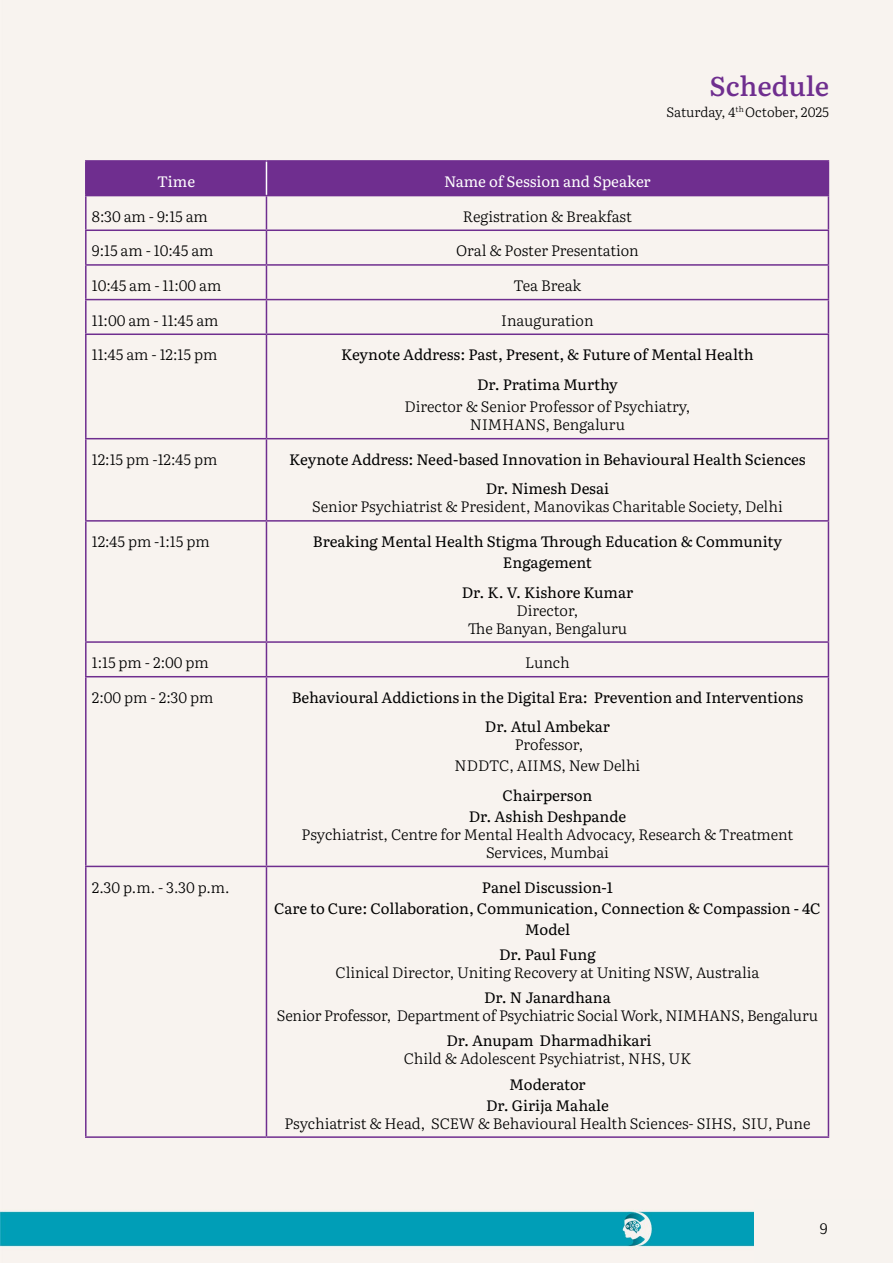
<style>
.page{position:relative;width:893px;height:1263px;background:#f8f3ef}
.page>*{position:absolute;margin:0;border:0;box-sizing:border-box;transform-origin:0 0}
.t1{font:500 27px "Literata 18 pt";letter-spacing:-.005em;color:#6f2e8f}
.t2{font:300 15px/18px "Literata 18 pt";letter-spacing:-.005em;color:#000;text-align:center}
.t3{font:15px/21px "Literata 18 pt";color:#000;text-align:center}
.t4{font:15px "Literata 18 pt";letter-spacing:-.005em;color:#fff}
.t5{font:300 13.5px "Literata 18 pt";letter-spacing:-.005em;color:#000}
</style>
<div class="page">
<div style="left:755px;top:1199px;width:138px;height:64px;background:#f7f3ef"></div>
<div style="left:87px;top:162px;width:741px;height:33px;background:#6f2e8f"></div>
<hr style="left:85px;top:160px;width:181px;height:2px;background:#6f2e8f">
<hr style="left:85px;top:162px;width:2px;height:33px;background:#6f2e8f">
<hr style="left:266px;top:160px;width:563px;height:2px;background:#6f2e8f">
<hr style="left:828px;top:162px;width:1px;height:33px;background:#6f2e8f">
<hr style="left:85px;top:195px;width:181px;height:1px;background:#6f2e8f">
<hr style="left:85px;top:196px;width:2px;height:33px;background:#6f2e8f">
<hr style="left:266px;top:195px;width:563px;height:1px;background:#6f2e8f">
<hr style="left:266px;top:196px;width:1px;height:33px;background:#6f2e8f">
<hr style="left:828px;top:196px;width:1px;height:33px;background:#6f2e8f">
<hr style="left:85px;top:229px;width:181px;height:2px;background:#6f2e8f">
<hr style="left:85px;top:231px;width:2px;height:33px;background:#6f2e8f">
<hr style="left:266px;top:229px;width:563px;height:2px;background:#6f2e8f">
<hr style="left:266px;top:231px;width:1px;height:33px;background:#6f2e8f">
<hr style="left:828px;top:231px;width:1px;height:33px;background:#6f2e8f">
<hr style="left:85px;top:264px;width:181px;height:2px;background:#6f2e8f">
<hr style="left:85px;top:266px;width:2px;height:33px;background:#6f2e8f">
<hr style="left:266px;top:264px;width:563px;height:2px;background:#6f2e8f">
<hr style="left:266px;top:266px;width:1px;height:33px;background:#6f2e8f">
<hr style="left:828px;top:266px;width:1px;height:33px;background:#6f2e8f">
<hr style="left:85px;top:299px;width:181px;height:1px;background:#6f2e8f">
<hr style="left:85px;top:300px;width:2px;height:33px;background:#6f2e8f">
<hr style="left:266px;top:299px;width:563px;height:1px;background:#6f2e8f">
<hr style="left:266px;top:300px;width:1px;height:33px;background:#6f2e8f">
<hr style="left:828px;top:300px;width:1px;height:33px;background:#6f2e8f">
<hr style="left:85px;top:333px;width:181px;height:2px;background:#6f2e8f">
<hr style="left:85px;top:335px;width:2px;height:103px;background:#6f2e8f">
<hr style="left:266px;top:333px;width:563px;height:2px;background:#6f2e8f">
<hr style="left:266px;top:335px;width:1px;height:103px;background:#6f2e8f">
<hr style="left:828px;top:335px;width:1px;height:103px;background:#6f2e8f">
<hr style="left:85px;top:438px;width:181px;height:1px;background:#6f2e8f">
<hr style="left:85px;top:439px;width:2px;height:81px;background:#6f2e8f">
<hr style="left:266px;top:438px;width:563px;height:1px;background:#6f2e8f">
<hr style="left:266px;top:439px;width:1px;height:81px;background:#6f2e8f">
<hr style="left:828px;top:439px;width:1px;height:81px;background:#6f2e8f">
<hr style="left:85px;top:520px;width:181px;height:2px;background:#6f2e8f">
<hr style="left:85px;top:522px;width:2px;height:119px;background:#6f2e8f">
<hr style="left:266px;top:520px;width:563px;height:2px;background:#6f2e8f">
<hr style="left:266px;top:522px;width:1px;height:119px;background:#6f2e8f">
<hr style="left:828px;top:522px;width:1px;height:119px;background:#6f2e8f">
<hr style="left:85px;top:641px;width:181px;height:2px;background:#6f2e8f">
<hr style="left:85px;top:643px;width:2px;height:33px;background:#6f2e8f">
<hr style="left:266px;top:641px;width:563px;height:2px;background:#6f2e8f">
<hr style="left:266px;top:643px;width:1px;height:33px;background:#6f2e8f">
<hr style="left:828px;top:643px;width:1px;height:33px;background:#6f2e8f">
<hr style="left:85px;top:676px;width:181px;height:1px;background:#6f2e8f">
<hr style="left:85px;top:677px;width:2px;height:189px;background:#6f2e8f">
<hr style="left:266px;top:676px;width:563px;height:1px;background:#6f2e8f">
<hr style="left:266px;top:677px;width:1px;height:189px;background:#6f2e8f">
<hr style="left:828px;top:677px;width:1px;height:189px;background:#6f2e8f">
<hr style="left:85px;top:866px;width:181px;height:1px;background:#6f2e8f">
<hr style="left:85px;top:867px;width:2px;height:269px;background:#6f2e8f">
<hr style="left:266px;top:866px;width:563px;height:1px;background:#6f2e8f">
<hr style="left:266px;top:867px;width:1px;height:269px;background:#6f2e8f">
<hr style="left:828px;top:867px;width:1px;height:269px;background:#6f2e8f">
<hr style="left:85px;top:1136px;width:181px;height:2px;background:#6f2e8f">
<hr style="left:266px;top:1136px;width:563px;height:2px;background:#6f2e8f">
<hr style="left:266px;top:162px;width:1px;height:33px;background:#fff">
<h1 class="t1" style="left:710px;top:64px;width:121px">Schedule</h1>
<p class="t5" style="left:667px;top:101px;width:164px">Saturday, 4<sup>th</sup> October, 2025</p>
<p class="t4" style="left:157px;top:170px;width:39px">Time</p>
<p class="t4" style="left:444px;top:170px;width:208px">Name of Session and Speaker</p>
<p class="t2" style="left:92px;top:206px;width:118px">8:30 am - 9:15 am</p>
<p class="t2" style="left:463px;top:206px;width:171px">Registration &amp; Breakfast</p>
<p class="t2" style="left:92px;top:241px;width:123px">9:15 am - 10:45 am</p>
<p class="t2" style="left:456px;top:241px;width:184px">Oral &amp; Poster Presentation</p>
<p class="t2" style="left:92px;top:276px;width:131px">10:45 am - 11:00 am</p>
<p class="t2" style="left:513px;top:276px;width:69px">Tea Break</p>
<p class="t2" style="left:92px;top:310px;width:128px">11:00 am - 11:45 am</p>
<p class="t2" style="left:501px;top:310px;width:94px">Inauguration</p>
<p class="t2" style="left:92px;top:345px;width:127px">11:45 am - 12:15 pm</p>
<p class="t3" style="left:341px;top:339px;width:414px;line-height:29.5px">Keynote Address: Past, Present, &amp; Future of Mental Health<br>Dr. Pratima Murthy</p>
<p class="t2" style="left:404px;top:397px;width:287px">Director &amp; Senior Professor of Psychiatry,<br>NIMHANS, Bengaluru</p>
<p class="t2" style="left:92px;top:449px;width:127px">12:15 pm -12:45 pm</p>
<p class="t3" style="left:289px;top:444px;width:518px;line-height:29.5px">Keynote Address: Need-based Innovation in Behavioural Health Sciences<br>Dr. Nimesh Desai</p>
<p class="t2" style="left:312px;top:497px;width:472px">Senior Psychiatrist &amp; President, Manovikas Charitable Society, Delhi</p>
<p class="t2" style="left:92px;top:532px;width:119px">12:45 pm -1:15 pm</p>
<p class="t3" style="left:313px;top:530px;width:470px">Breaking Mental Health Stigma Through Education &amp; Community<br>Engagement</p>
<p class="t3" style="left:462px;top:580px;width:173px">Dr. K. V. Kishore Kumar</p>
<p class="t2" style="left:468px;top:600px;width:161px">Director,<br>The Banyan, Bengaluru</p>
<p class="t2" style="left:92px;top:653px;width:119px">1:15 pm - 2:00 pm</p>
<p class="t2" style="left:525px;top:653px;width:46px">Lunch</p>
<p class="t2" style="left:92px;top:687px;width:123px">2:00 pm - 2:30 pm</p>
<p class="t3" style="left:292px;top:682px;width:513px;line-height:29.5px">Behavioural Addictions in the Digital Era: Prevention and Interventions<br>Dr. Atul Ambekar</p>
<p class="t2" style="left:455px;top:733px;width:187px;line-height:21px">Professor,<br>NDDTC, AIIMS, New Delhi</p>
<p class="t3" style="left:469px;top:784px;width:159px">Chairperson<br>Dr. Ashish Deshpande</p>
<p class="t2" style="left:302px;top:824px;width:493px">Psychiatrist, Centre for Mental Health Advocacy, Research &amp; Treatment<br>Services, Mumbai</p>
<p class="t2" style="left:92px;top:877px;width:139px">2.30 p.m. - 3.30 p.m.</p>
<p class="t3" style="left:274px;top:875px;width:548px">Panel Discussion-1<br>Care to Cure: Collaboration, Communication, Connection &amp; Compassion - 4C<br>Model</p>
<p class="t3" style="left:499px;top:943px;width:98px">Dr. Paul Fung</p>
<p class="t2" style="left:335px;top:962px;width:425px">Clinical Director, Uniting Recovery at Uniting NSW, Australia</p>
<p class="t3" style="left:484px;top:986px;width:128px">Dr. N Janardhana</p>
<p class="t2" style="left:277px;top:1006px;width:543px">Senior Professor, Department of Psychiatric Social Work, NIMHANS, Bengaluru</p>
<p class="t3" style="left:446px;top:1029px;width:207px">Dr. Anupam Dharmadhikari</p>
<p class="t2" style="left:404px;top:1049px;width:289px">Child &amp; Adolescent Psychiatrist, NHS, UK</p>
<p class="t3" style="left:486px;top:1072px;width:124px">Moderator<br>Dr. Girija Mahale</p>
<p class="t2" style="left:284px;top:1113px;width:528px">Psychiatrist &amp; Head, SCEW &amp; Behavioural Health Sciences- SIHS, SIU, Pune</p>
<p class="t2" style="left:820px;top:1218px;width:9px">9</p>
</div>
